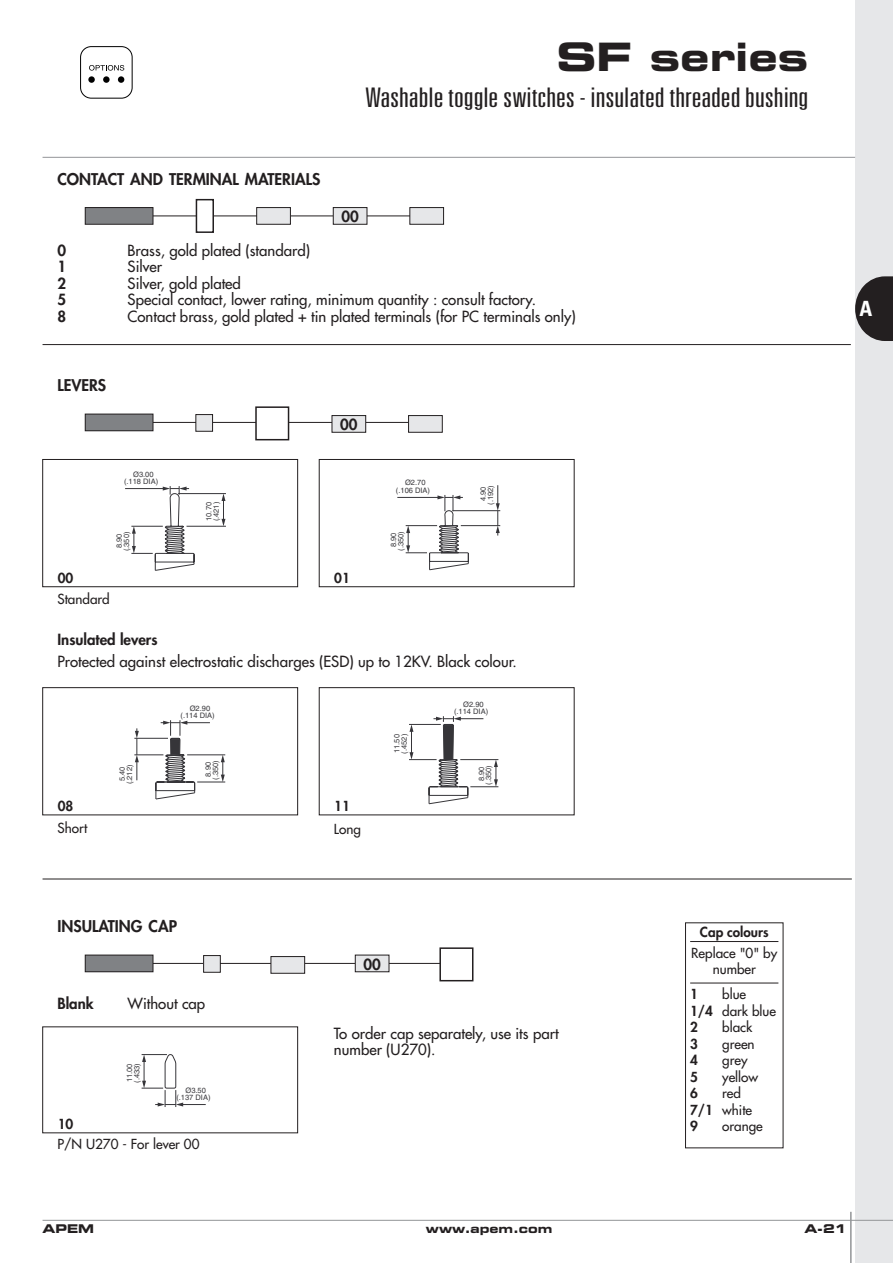
<style>
.page{position:relative;width:893px;height:1263px;background:#fff}
.page>*{position:absolute;margin:0;border:0;box-sizing:border-box;transform-origin:0 0}
.t1{font:700 expanded 39px "Square 721 BT";color:#231f20}
.t2{font:300 ultra-condensed 27px "Univers";color:#231f20;scale:1.3 1}
.t3{font:700 condensed 21px "Univers";color:#fff}
.t4{font:800 15.75px "Futura";color:#231f20}
.t5{font:15px/16.5px "Futura";color:#231f20}
.t6{font:800 15px "Futura";color:#231f20}
.t7{font:13.5px/16.5px "Futura";color:#231f20}
.t8{font:800 13.5px "Futura";color:#231f20}
.t9{font:700 expanded 12px "Square 721 BT";color:#231f20}
.t10{font:7.5px/7.2px "Helvetica";color:#363539}
.s1{font-weight:800}
</style>
<div class="page">
<div style="left:855px;top:0;width:37px;height:1263px;background:#e6e7e9"></div>
<hr style="left:43px;top:1220px;width:849px;height:1px;background:#939598">
<hr style="left:43px;top:157px;width:812px;height:1px;background:#939598">
<hr style="left:850px;top:1212px;width:1px;height:51px;background:#939598">
<svg style="left:855px;top:276px;width:37px;height:65px"></svg>
<hr style="left:43px;top:344px;width:807px;height:1px;background:#231f20">
<div style="left:43px;top:459px;width:255px;height:128px;border:1px solid #231f20"></div>
<div style="left:319px;top:459px;width:255px;height:128px;border:1px solid #231f20"></div>
<div style="left:85px;top:208px;width:68px;height:16px;background:#808285"></div>
<div style="left:85px;top:207px;width:68px;height:17px;border:1px solid #231f20"></div>
<div style="left:196px;top:199px;width:18px;height:34px;border:2px solid #231f20"></div>
<svg style="left:151px;top:207px;width:293px;height:216px"></svg>
<div style="left:85px;top:414px;width:68px;height:17px;background:#808285"></div>
<div style="left:85px;top:414px;width:68px;height:17px;border:1px solid #231f20"></div>
<div style="left:196px;top:415px;width:16px;height:16px;background:#e6e7e9"></div>
<div style="left:196px;top:414px;width:17px;height:17px;border:1px solid #231f20"></div>
<div style="left:256px;top:407px;width:32px;height:33px;background:#fff"></div>
<div style="left:255px;top:406px;width:34px;height:34px;border:2px solid #231f20"></div>
<div style="left:408px;top:416px;width:34px;height:16px;background:#e6e7e9"></div>
<div style="left:408px;top:415px;width:34px;height:17px;border:1px solid #231f20"></div>
<hr style="left:151px;top:963px;width:306px;height:1px;background:#231f20">
<div style="left:85px;top:955px;width:68px;height:17px;background:#808285"></div>
<div style="left:85px;top:955px;width:68px;height:17px;border:1px solid #231f20"></div>
<div style="left:204px;top:956px;width:16px;height:16px;background:#e6e7e9"></div>
<div style="left:203px;top:955px;width:17px;height:17px;border:1px solid #231f20"></div>
<div style="left:271px;top:957px;width:34px;height:16px;background:#e6e7e9"></div>
<div style="left:271px;top:956px;width:34px;height:17px;border:1px solid #231f20"></div>
<div style="left:355px;top:955px;width:34px;height:17px;background:#e6e7e9"></div>
<div style="left:355px;top:955px;width:34px;height:17px;border:1px solid #231f20"></div>
<div style="left:440px;top:948px;width:32px;height:33px;background:#fff"></div>
<div style="left:439px;top:947px;width:34px;height:34px;border:2px solid #231f20"></div>
<hr style="left:43px;top:879px;width:808px;height:1px;background:#231f20">
<hr style="left:690px;top:941px;width:88px;height:1px;background:#231f20">
<hr style="left:690px;top:983px;width:88px;height:1px;background:#231f20">
<div style="left:685px;top:923px;width:98px;height:225px;border:1px solid #231f20"></div>
<div style="left:332px;top:416px;width:34px;height:16px;background:#e6e7e9"></div>
<div style="left:332px;top:415px;width:34px;height:17px;border:1px solid #231f20"></div>
<hr style="left:178px;top:493px;width:48px;height:1px;background:#363539">
<hr style="left:186px;top:526px;width:40px;height:1px;background:#363539">
<svg style="left:221px;top:494px;width:4px;height:32px"></svg>
<hr style="left:125px;top:488px;width:35px;height:1px;background:#363539">
<svg style="left:131px;top:486px;width:64px;height:85px"></svg>
<hr style="left:452px;top:510px;width:48px;height:1px;background:#363539">
<hr style="left:461px;top:525px;width:39px;height:1px;background:#363539">
<svg style="left:496px;top:485px;width:3px;height:51px"></svg>
<hr style="left:397px;top:497px;width:38px;height:1px;background:#363539">
<svg style="left:405px;top:495px;width:64px;height:76px"></svg>
<svg style="left:409px;top:716px;width:89px;height:89px"></svg>
<hr style="left:429px;top:795px;width:39px;height:1px;background:#363539">
<svg style="left:134px;top:720px;width:91px;height:80px"></svg>
<svg style="left:142px;top:1054px;width:64px;height:53px"></svg>
<svg style="left:89px;top:65px;width:35px;height:6px"></svg>
<div style="left:103px;top:76px;width:7px;height:7px;background:#000;border-radius:50%"></div>
<svg style="left:88px;top:76px;width:7px;height:7px"></svg>
<div style="left:118px;top:76px;width:6px;height:7px;background:#000;border-radius:50%"></div>
<div style="left:80px;top:46px;width:52px;height:52px;border:1px solid #000;border-radius:11px"></div>
<h1 class="t1" style="left:556px;top:43px;width:253px">SF series</h1>
<h2 class="t2" style="left:365px;top:87px;width:342px">Washable toggle switches - insulated threaded bushing</h2>
<p class="t4" style="left:57px;top:172px;width:264px">CONTACT AND TERMINAL MATERIALS</p>
<p class="t6" style="left:341px;top:210px;width:19px">00</p>
<p class="t6" style="left:57px;top:243px;width:10px">0</p>
<p class="t5" style="left:128px;top:243px;width:184px">Brass, gold plated (standard)</p>
<p class="t6" style="left:57px;top:260px;width:10px">1</p>
<p class="t5" style="left:128px;top:260px;width:36px">Silver</p>
<p class="t6" style="left:57px;top:276px;width:10px">2</p>
<p class="t5" style="left:128px;top:276px;width:115px">Silver, gold plated</p>
<p class="t6" style="left:57px;top:293px;width:10px">5</p>
<p class="t5" style="left:128px;top:293px;width:410px">Special contact, lower rating, minimum quantity : consult factory.</p>
<p class="t6" style="left:57px;top:309px;width:10px">8</p>
<p class="t5" style="left:128px;top:309px;width:449px">Contact brass, gold plated + tin plated terminals (for PC terminals only)</p>
<p class="t4" style="left:57px;top:377px;width:50px">LEVERS</p>
<p class="t8" style="left:58px;top:572px;width:17px">00</p>
<p class="t10" style="left:133px;top:471px;width:22px">Ø3.00</p>
<p class="t10" style="left:124px;top:478px;width:36px">(.118 DIA)</p>
<p class="t10" style="left:124px;top:551px;width:21px;rotate:-90deg">(.350)</p>
<p class="t10" style="left:116px;top:548px;width:16px;rotate:-90deg">8.90</p>
<p class="t7" style="left:57px;top:591px;width:54px">Standard</p>
<p class="t10" style="left:213px;top:521px;width:21px;rotate:-90deg">(.421)</p>
<p class="t10" style="left:206px;top:521px;width:20px;rotate:-90deg">10.70</p>
<p class="t6" style="left:340px;top:418px;width:19px">00</p>
<p class="t8" style="left:334px;top:572px;width:17px">01</p>
<p class="t10" style="left:405px;top:480px;width:22px">Ø2.70</p>
<p class="t10" style="left:396px;top:487px;width:36px">(.106 DIA)</p>
<p class="t10" style="left:398px;top:551px;width:21px;rotate:-90deg">(.350)</p>
<p class="t10" style="left:390px;top:547px;width:16px;rotate:-90deg">8.90</p>
<p class="t10" style="left:487px;top:505px;width:21px;rotate:-90deg">(.192)</p>
<p class="t10" style="left:480px;top:501px;width:16px;rotate:-90deg">4.90</p>
<p class="t6" style="left:57px;top:633px;width:102px">Insulated levers</p>
<p class="t5" style="left:57px;top:654px;width:461px">Protected against electrostatic discharges (ESD) up to 12KV. Black colour.</p>
<p class="t10" style="left:190px;top:705px;width:22px">Ø2.90</p>
<p class="t10" style="left:180px;top:713px;width:36px">(.114 DIA)</p>
<p class="t10" style="left:463px;top:701px;width:22px">Ø2.90</p>
<p class="t10" style="left:454px;top:709px;width:36px">(.114 DIA)</p>
<p class="t10" style="left:394px;top:754px;width:21px;rotate:-90deg">11.50 (.452)</p>
<p class="t10" style="left:119px;top:781px;width:16px;rotate:-90deg">5.40</p>
<p class="t10" style="left:212px;top:780px;width:21px;rotate:-90deg">(.350)</p>
<p class="t10" style="left:205px;top:777px;width:16px;rotate:-90deg">8.90</p>
<p class="t10" style="left:127px;top:784px;width:21px;rotate:-90deg">(.212)</p>
<p class="t10" style="left:478px;top:785px;width:21px;text-align:center;rotate:-90deg">8.90 (.350)</p>
<p class="t8" style="left:58px;top:800px;width:17px">08</p>
<p class="t8" style="left:334px;top:800px;width:17px">11</p>
<p class="t7" style="left:57px;top:821px;width:31px">Short</p>
<p class="t7" style="left:334px;top:822px;width:29px">Long</p>
<h3 class="t3" style="left:859px;top:301px;width:14px">A</h3>
<p class="t4" style="left:57px;top:918px;width:121px">INSULATING CAP</p>
<p class="t6" style="left:57px;top:996px;width:38px">Blank</p>
<p class="t5" style="left:128px;top:996px;width:79px">Without cap</p>
<p class="t8" style="left:58px;top:1118px;width:17px">10</p>
<p class="t10" style="left:134px;top:1083px;width:21px;rotate:-90deg">(.433)</p>
<p class="t10" style="left:127px;top:1082px;width:20px;rotate:-90deg">11.00</p>
<p class="t10" style="left:185px;top:1087px;width:22px">Ø3.50</p>
<p class="t10" style="left:176px;top:1094px;width:36px">(.137 DIA)</p>
<p class="t7" style="left:57px;top:1136px;width:144px">P/N U270 - For lever 00</p>
<p class="t6" style="left:363px;top:957px;width:19px">00</p>
<p class="t5" style="left:334px;top:1026px;width:226px">To order cap separately, use its part number (U270).</p>
<p class="t8" style="left:700px;top:926px;width:70px">Cap colours</p>
<p class="t7" style="left:691px;top:946px;width:87px;text-align:center">Replace "0" by number</p>
<p class="t8" style="left:690px;top:988px;width:9px">1</p>
<p class="t7" style="left:690px;top:987px;width:87px;text-indent:32px">blue<br><span class="s1">1/4</span> dark blue<br><span class="s1">2</span></p>
<p class="t7" style="left:722px;top:1020px;width:32px">black</p>
<p class="t8" style="left:690px;top:1037px;width:9px">3</p>
<p class="t7" style="left:722px;top:1037px;width:34px">green</p>
<p class="t8" style="left:690px;top:1054px;width:9px">4</p>
<p class="t7" style="left:722px;top:1053px;width:27px">grey</p>
<p class="t8" style="left:690px;top:1070px;width:9px">5</p>
<p class="t7" style="left:722px;top:1070px;width:38px">yellow</p>
<p class="t8" style="left:690px;top:1087px;width:9px">6</p>
<p class="t7" style="left:690px;top:1086px;width:64px;text-indent:32px">red<br><span class="s1">7/1</span> white<br><span class="s1">9</span></p>
<p class="t7" style="left:722px;top:1119px;width:42px">orange</p>
<p class="t9" style="left:43px;top:1225px;width:53px">APEM</p>
<p class="t9" style="left:426px;top:1225px;width:128px">www.apem.com</p>
<p class="t9" style="left:804px;top:1225px;width:44px">A-21</p>
</div>
